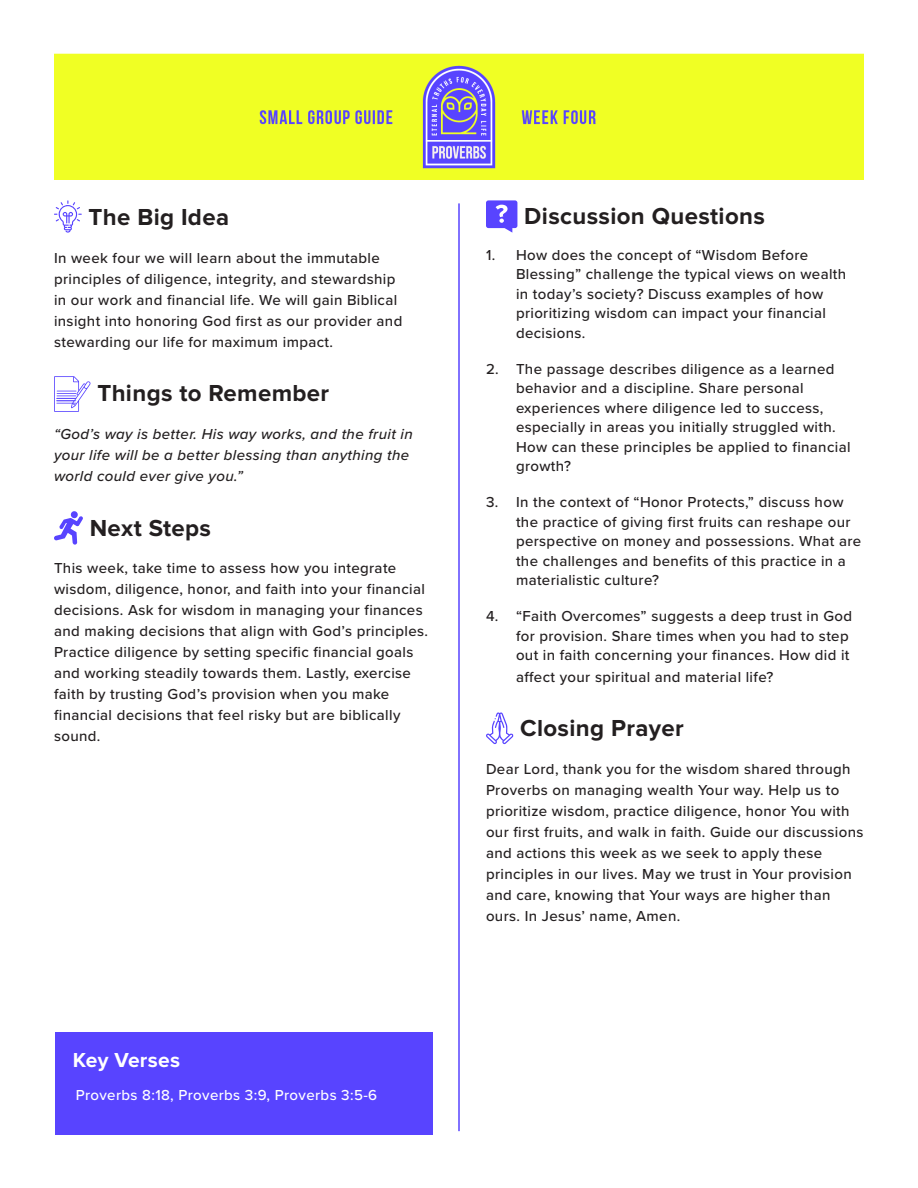
<style>
.page{position:relative;width:918px;height:1188px;background:#fff}
.page>*{position:absolute;margin:0;border:0;box-sizing:border-box;transform-origin:0 0}
.t1{font:700 24px "Proxima Nova";letter-spacing:.015em;color:#231f20}
.t2{font:700 21px "Proxima Nova";letter-spacing:.015em;color:#fff}
.t3{font:500 15px/21px "Proxima Nova";letter-spacing:.025em;color:#231f20}
.t4{font:italic 500 15px/21px "Proxima Nova";letter-spacing:.025em;color:#231f20}
.t5{font:500 15px "Proxima Nova";letter-spacing:.025em;color:#fff}
</style>
<div class="page">
<img style="left:54px;top:53px;width:810px;height:127px">
<div style="left:55px;top:1032px;width:378px;height:103px;background:#5844ff"></div>
<svg style="left:54px;top:200px;width:28px;height:33px"></svg>
<svg style="left:54px;top:376px;width:37px;height:36px"></svg>
<svg style="left:54px;top:511px;width:29px;height:34px"></svg>
<svg style="left:486px;top:200px;width:31px;height:33px"></svg>
<svg style="left:486px;top:712px;width:28px;height:32px"></svg>
<hr style="left:458px;top:203px;width:2px;height:928px;background:#5844ff">
<h1 class="t1" style="left:89px;top:206px;width:142px">The Big Idea</h1>
<p class="t3" style="left:54px;top:247px;width:350px">In week four we will learn about the immutable principles of diligence, integrity, and stewardship in our work and financial life. We will gain Biblical insight into honoring God first as our provider and stewarding our life for maximum impact.</p>
<h1 class="t1" style="left:97px;top:382px;width:233px">Things to Remember</h1>
<p class="t4" style="left:54px;top:423px;width:360px">“God’s way is better. His way works, and the fruit in your life will be a better blessing than anything the world could ever give you.”</p>
<h1 class="t1" style="left:90px;top:517px;width:123px">Next Steps</h1>
<p class="t3" style="left:54px;top:557px;width:376px">This week, take time to assess how you integrate wisdom, diligence, honor, and faith into your financial decisions. Ask for wisdom in managing your finances and making decisions that align with God’s principles.<br>Practice diligence by setting specific financial goals and working steadily towards them. Lastly, exercise faith by trusting God’s provision when you make financial decisions that feel risky but are biblically sound.</p>
<h2 class="t2" style="left:73px;top:1050px;width:109px">Key Verses</h2>
<p class="t5" style="left:76px;top:1084px;width:303px">Proverbs 8:18, Proverbs 3:9, Proverbs 3:5-6</p>
<h1 class="t1" style="left:524px;top:205px;width:242px">Discussion Questions</h1>
<p class="t3" style="left:516px;top:244px;width:332px;line-height:19.5px;text-indent:-30px">1. How does the concept of “Wisdom Before Blessing” challenge the typical views on wealth in today’s society? Discuss examples of how prioritizing wisdom can impact your financial decisions.</p>
<p class="t3" style="left:516px;top:358px;width:336px;line-height:19.5px;text-indent:-30px">2. The passage describes diligence as a learned behavior and a discipline. Share personal experiences where diligence led to success, especially in areas you initially struggled with.<br>How can these principles be applied to financial growth?</p>
<p class="t3" style="left:516px;top:492px;width:347px;line-height:19.5px;text-indent:-30px">3. In the context of “Honor Protects,” discuss how the practice of giving first fruits can reshape our perspective on money and possessions. What are the challenges and benefits of this practice in a materialistic culture?</p>
<p class="t3" style="left:516px;top:606px;width:338px;line-height:19.5px;text-indent:-30px">4. “Faith Overcomes” suggests a deep trust in God for provision. Share times when you had to step out in faith concerning your finances. How did it</p>
<p class="t3" style="left:516px;top:666px;width:259px">affect your spiritual and material life?</p>
<h1 class="t1" style="left:520px;top:718px;width:165px">Closing Prayer</h1>
<p class="t3" style="left:486px;top:758px;width:379px">Dear Lord, thank you for the wisdom shared through Proverbs on managing wealth Your way. Help us to prioritize wisdom, practice diligence, honor You with our first fruits, and walk in faith. Guide our discussions and actions this week as we seek to apply these principles in our lives. May we trust in Your provision and care, knowing that Your ways are higher than ours. In Jesus’ name, Amen.</p>
</div>
